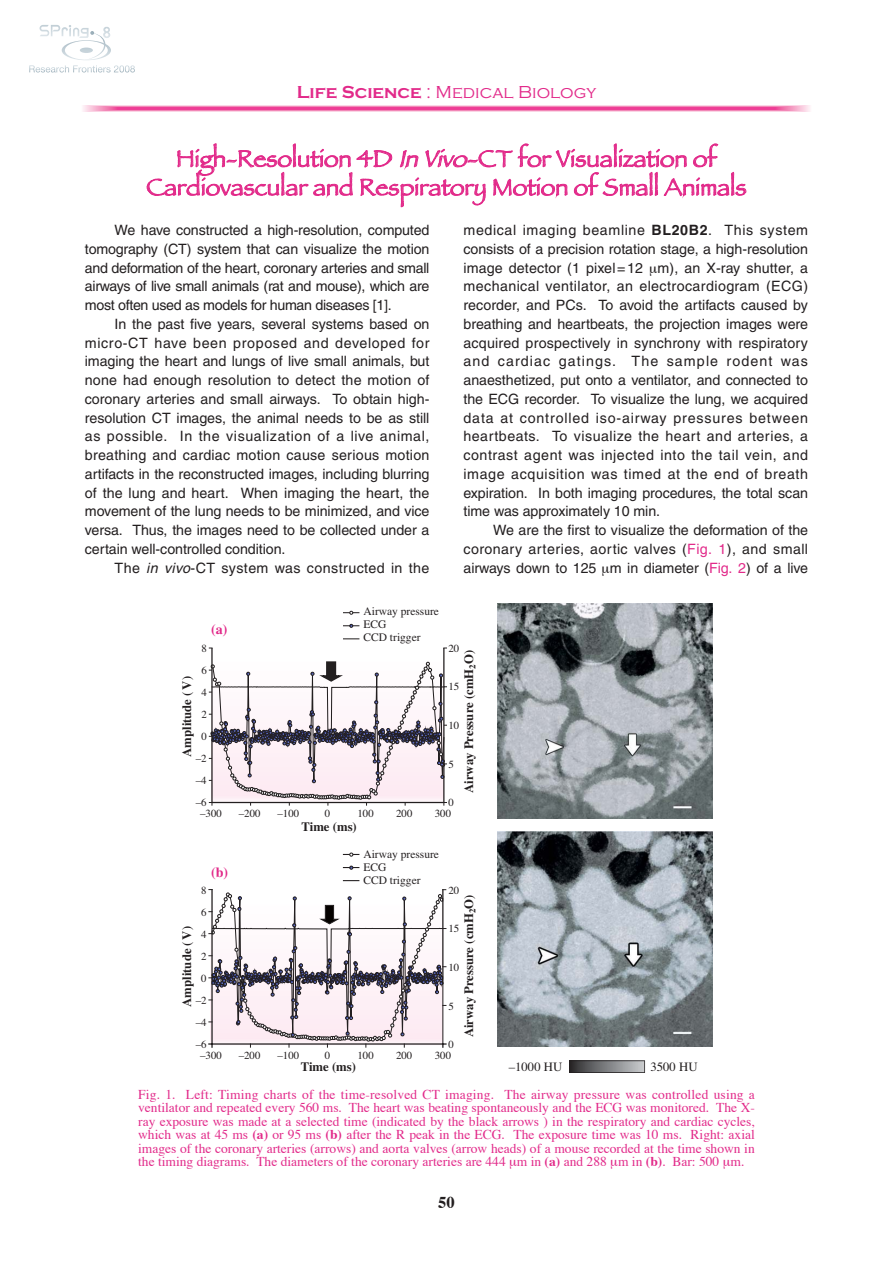
<style>
.page{position:relative;width:893px;height:1263px;background:#fff}
.page>*{position:absolute;margin:0;border:0;box-sizing:border-box;transform-origin:0 0}
.t1{font:24px/28.5px "Papyrus";color:#e22a8a;text-align:center}
.t2{font:300 18px "Copperplate Gothic";color:#e22a8a}
.t3{font:700 16.5px "Times";color:#231f20}
.t4{font:14.25px/18.8px "Helvetica";letter-spacing:-.005em;color:#231f20;text-align:justify}
.t5{font:14.25px "Helvetica";letter-spacing:.03em;color:#231f20}
.t6{font:700 14.1px "Times";color:#e22a8a}
.t7{font:13.5px/13.5px "Times";color:#e22a8a;text-align:justify}
.t8{font:700 12.75px "Times";color:#231f20}
.t9{font:12.75px "Times";color:#231f20}
.t10{font:11.55px/13px "Times";color:#231f20}
.t11{font:10.95px "Times";color:#231f20}
.t12{font:700 8.85px "Times";color:#231f20}
.s1{font-weight:700}
.s2{font-style:italic}
.s3{color:#e22a8a}
</style>
<div class="page">
<svg style="left:81px;top:106px;width:730px;height:6px"></svg>
<svg style="left:97px;top:106px;width:698px;height:5px"></svg>
<hr style="left:113px;top:107px;width:666px;height:3px;background:#ef5da2">
<hr style="left:114px;top:108px;width:664px;height:1px;background:#ef579f">
<hr style="left:115px;top:108px;width:663px;height:1px;background:#ef539e">
<hr style="left:115px;top:108px;width:662px;height:1px;background:#ee4f9c">
<hr style="left:116px;top:108px;width:660px;height:1px;background:#ee489a">
<hr style="left:117px;top:108px;width:659px;height:1px;background:#ee4498">
<hr style="left:117px;top:108px;width:658px;height:1px;background:#ee4097">
<hr style="left:118px;top:108px;width:657px;height:1px;background:#ee3c96">
<svg style="left:29px;top:25px;width:106px;height:47px"></svg>
<img style="left:497px;top:604px;width:215px;height:215px">
<img style="left:497px;top:832px;width:215px;height:215px">
<svg style="left:569px;top:1060px;width:76px;height:13px"></svg>
<svg style="left:209px;top:852px;width:237px;height:196px"></svg>
<svg style="left:209px;top:610px;width:238px;height:196px"></svg>
<p class="t2" style="left:297px;top:81px;width:301px"><span class="s1">Life Science</span> : Medical Biology</p>
<h1 class="t1" style="left:146px;top:146px;width:601px">High-Resolution 4D <span class="s2">In Vivo</span>-CT for Visualization of<br>Cardiovascular and Respiratory Motion of Small Animals</h1>
<p class="t4" style="left:85px;top:222px;width:346px;text-indent:30px">We have constructed a high-resolution, computed tomography (CT) system that can visualize the motion and deformation of the heart, coronary arteries and small airways of live small animals (rat and mouse), which are most often used as models for human diseases [1].</p>
<p class="t4" style="left:85px;top:316px;width:346px;text-indent:30px">In the past five years, several systems based on micro-CT have been proposed and developed for imaging the heart and lungs of live small animals, but none had enough resolution to detect the motion of coronary arteries and small airways. To obtain high&shy;resolution CT images, the animal needs to be as still as possible. In the visualization of a live animal, breathing and cardiac motion cause serious motion artifacts in the reconstructed images, including blurring of the lung and heart. When imaging the heart, the movement of the lung needs to be minimized, and vice versa. Thus, the images need to be collected under a certain well-controlled condition.</p>
<p class="t5" style="left:115px;top:562px;width:316px">The <span class="s2">in vivo</span>-CT system was constructed in the</p>
<p class="t4" style="left:463px;top:222px;width:346px">medical imaging beamline <span class="s1">BL20B2</span>. This system consists of a precision rotation stage, a high-resolution image detector (1 pixel=12 m), an X-ray shutter, a mechanical ventilator, an electrocardiogram (ECG) recorder, and PCs. To avoid the artifacts caused by breathing and heartbeats, the projection images were acquired prospectively in synchrony with respiratory and cardiac gatings. The sample rodent was anaesthetized, put onto a ventilator, and connected to the ECG recorder. To visualize the lung, we acquired data at controlled iso-airway pressures between heartbeats. To visualize the heart and arteries, a contrast agent was injected into the tail vein, and image acquisition was timed at the end of breath expiration. In both imaging procedures, the total scan time was approximately 10 min.</p>
<p class="t4" style="left:463px;top:522px;width:346px;text-indent:30px">We are the first to visualize the deformation of the coronary arteries, aortic valves (<span class="s3">Fig. 1</span>), and small airways down to 125 m in diameter (<span class="s3">Fig. 2</span>) of a live</p>
<p class="t6" style="left:211px;top:624px;width:18px">(a)</p>
<p class="t11" style="left:201px;top:644px;width:7px">8</p>
<p class="t11" style="left:201px;top:666px;width:7px">6</p>
<p class="t8" style="left:182px;top:757px;width:83px;rotate:-90deg">Amplitude (V)</p>
<p class="t11" style="left:201px;top:688px;width:7px">4</p>
<p class="t11" style="left:201px;top:710px;width:7px">2</p>
<p class="t11" style="left:201px;top:733px;width:7px">0</p>
<p class="t11" style="left:196px;top:755px;width:12px">–2</p>
<p class="t11" style="left:196px;top:777px;width:12px">–4</p>
<p class="t11" style="left:196px;top:799px;width:12px">–6</p>
<p class="t10" style="left:363px;top:605px;width:77px">Airway pressure<br>ECG<br>CCD trigger</p>
<p class="t11" style="left:448px;top:644px;width:12px">20</p>
<p class="t8" style="left:464px;top:793px;width:144px;rotate:-90deg">Airway Pressure (cmH O)</p>
<p class="t12" style="left:469px;top:669px;width:6px;rotate:-90deg">2</p>
<p class="t11" style="left:448px;top:683px;width:12px">15</p>
<p class="t11" style="left:448px;top:721px;width:12px">10</p>
<p class="t11" style="left:448px;top:760px;width:7px">5</p>
<p class="t11" style="left:448px;top:799px;width:7px">0</p>
<p class="t11" style="left:200px;top:809px;width:23px">–300</p>
<p class="t11" style="left:239px;top:809px;width:23px">–200</p>
<p class="t11" style="left:277px;top:809px;width:23px">–100</p>
<p class="t11" style="left:325px;top:809px;width:7px">0</p>
<p class="t11" style="left:357px;top:809px;width:18px">100</p>
<p class="t11" style="left:396px;top:809px;width:18px">200</p>
<p class="t11" style="left:435px;top:809px;width:18px">300</p>
<p class="t6" style="left:211px;top:867px;width:19px">(b)</p>
<p class="t11" style="left:201px;top:886px;width:7px">8</p>
<p class="t11" style="left:201px;top:908px;width:7px">6</p>
<p class="t8" style="left:182px;top:1007px;width:83px;rotate:-90deg">Amplitude (V)</p>
<p class="t11" style="left:201px;top:930px;width:7px">4</p>
<p class="t11" style="left:201px;top:952px;width:7px">2</p>
<p class="t11" style="left:201px;top:974px;width:7px">0</p>
<p class="t11" style="left:196px;top:996px;width:12px">–2</p>
<p class="t11" style="left:196px;top:1018px;width:12px">–4</p>
<p class="t11" style="left:196px;top:1040px;width:12px">–6</p>
<p class="t8" style="left:301px;top:822px;width:57px">Time (ms)</p>
<p class="t10" style="left:363px;top:848px;width:77px">Airway pressure<br>ECG<br>CCD trigger</p>
<p class="t11" style="left:448px;top:886px;width:12px">20</p>
<p class="t8" style="left:464px;top:1037px;width:144px;rotate:-90deg">Airway Pressure (cmH O)</p>
<p class="t12" style="left:469px;top:913px;width:6px;rotate:-90deg">2</p>
<p class="t11" style="left:448px;top:925px;width:12px">15</p>
<p class="t11" style="left:448px;top:963px;width:12px">10</p>
<p class="t11" style="left:448px;top:1002px;width:7px">5</p>
<p class="t11" style="left:448px;top:1040px;width:7px">0</p>
<p class="t11" style="left:200px;top:1051px;width:23px">–300</p>
<p class="t11" style="left:239px;top:1051px;width:23px">–200</p>
<p class="t11" style="left:277px;top:1051px;width:23px">–100</p>
<p class="t11" style="left:325px;top:1051px;width:7px">0</p>
<p class="t11" style="left:357px;top:1051px;width:18px">100</p>
<p class="t11" style="left:396px;top:1051px;width:18px">200</p>
<p class="t11" style="left:435px;top:1051px;width:18px">300</p>
<p class="t8" style="left:301px;top:1063px;width:57px">Time (ms)</p>
<p class="t9" style="left:509px;top:1062px;width:55px">–1000 HU</p>
<p class="t9" style="left:650px;top:1062px;width:49px">3500 HU</p>
<p class="t7" style="left:138px;top:1088px;width:618px">Fig. 1. Left: Timing charts of the time-resolved CT imaging. The airway pressure was controlled using a ventilator and repeated every 560 ms. The heart was beating spontaneously and the ECG was monitored. The X&shy;ray exposure was made at a selected time (indicated by the black arrows ) in the respiratory and cardiac cycles, which was at 45 ms <span class="s1">(a)</span> or 95 ms <span class="s1">(b)</span> after the R peak in the ECG. The exposure time was 10 ms. Right: axial images of the coronary arteries (arrows) and aorta valves (arrow heads) of a mouse recorded at the time shown in the timing diagrams. The diameters of the coronary arteries are 444 m in <span class="s1">(a)</span> and 288 m in <span class="s1">(b)</span>. Bar: 500 m.</p>
<p class="t3" style="left:438px;top:1195px;width:18px">50</p>
</div>
